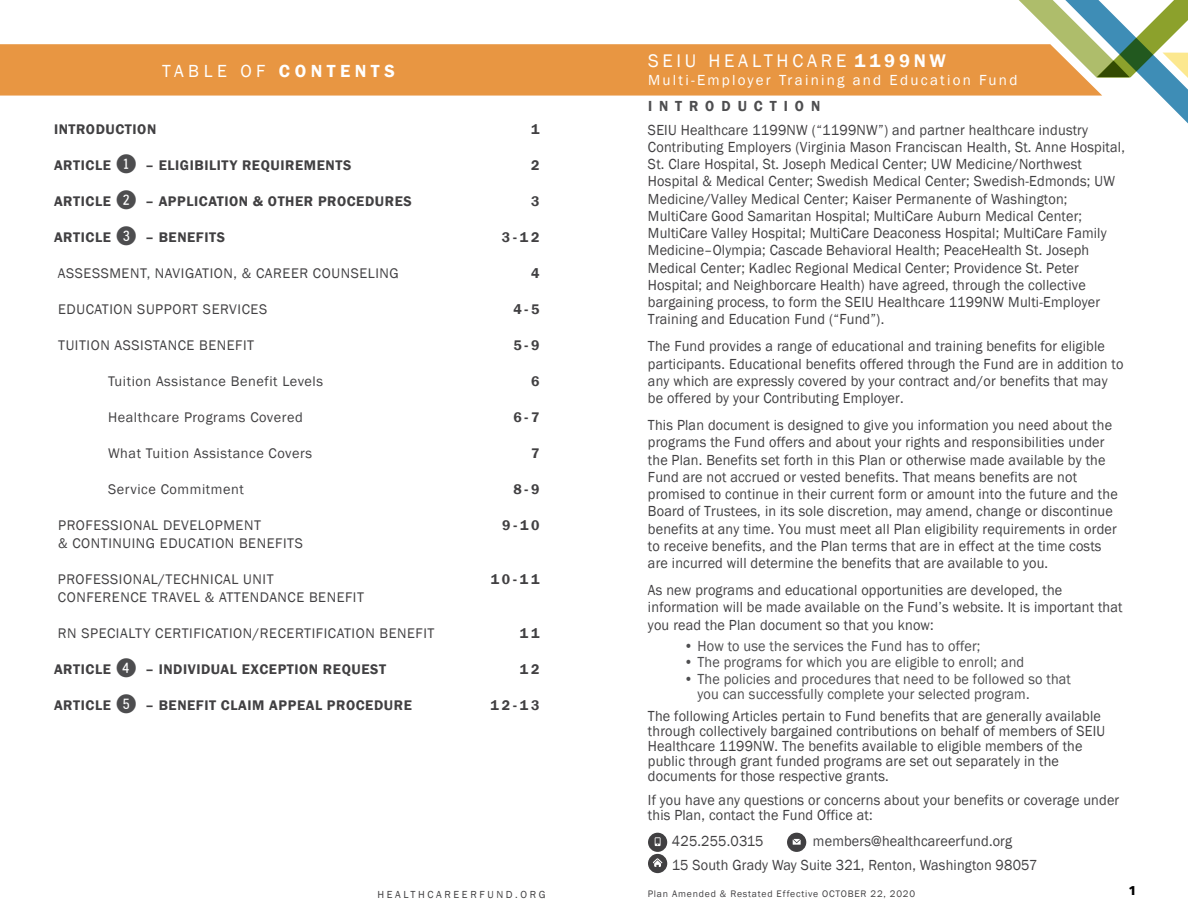
<style>
.page{position:relative;width:1188px;height:918px;background:#fff}
.page>*{position:absolute;margin:0;border:0;box-sizing:border-box;transform-origin:0 0}
.t1{font:18.75px "Franklin Gothic";letter-spacing:.2em;color:#fff}
.t2{font:600 18px "Franklin Gothic";letter-spacing:.25em;color:#fff}
.t3{font:15px/17.2px "Franklin Gothic";letter-spacing:.01em;color:#414042;scale:.95 1}
.t4{font:15px/15px "Franklin Gothic";letter-spacing:.01em;color:#4d4d4f;scale:.95 1}
.t5{font:15px "Franklin Gothic";letter-spacing:.15em;color:#fff}
.t6{font:600 15px "Franklin Gothic";letter-spacing:.49em;color:#4d4d4f;scale:.95 1}
.t7{font:14.4px/18px "Franklin Gothic";letter-spacing:.04em;color:#414042}
.t8{font:600 14.4px "Franklin Gothic";letter-spacing:.04em;color:#414042}
.t9{font:900 12.75px "Frutiger";color:#000}
.t10{font:10.5px "Franklin Gothic";letter-spacing:.25em;color:#414042}
.t11{font:9.75px "Franklin Gothic";letter-spacing:.08em;color:#414042}
.s1{font-weight:400}
.s2{font-family:"Fyra Numeric Circle Closed";font-weight:400;font-size:25.5px;color:#4d4d4f}
.s3{font-weight:600}
</style>
<div class="page">
<div style="left:0;top:44px;width:958px;height:52px;background:#e89642"></div>
<svg style="left:958px;top:0;width:230px;height:124px"></svg>
<div style="left:648px;top:833px;width:19px;height:19px;background:#414042;border-radius:50%"></div>
<svg style="left:655px;top:837px;width:6px;height:9px"></svg>
<div style="left:787px;top:833px;width:19px;height:19px;background:#414042;border-radius:50%"></div>
<svg style="left:793px;top:839px;width:8px;height:6px"></svg>
<div style="left:648px;top:854px;width:19px;height:19px;background:#414042;border-radius:50%"></div>
<svg style="left:653px;top:858px;width:10px;height:9px"></svg>
<p class="t2" style="left:162px;top:60px;width:234px"><span class="s1">TABLE OF</span> CONTENTS</p>
<p class="t8" style="left:54px;top:121px;width:104px">INTRODUCTION</p>
<p class="t8" style="left:54px;top:157px;width:299px">ARTICLE <span class="s2">1</span> – ELIGIBILITY REQUIREMENTS</p>
<p class="t8" style="left:54px;top:193px;width:359px">ARTICLE <span class="s2">2</span> – APPLICATION &amp; OTHER PROCEDURES</p>
<p class="t8" style="left:54px;top:229px;width:173px">ARTICLE <span class="s2">3</span> – BENEFITS</p>
<p class="t7" style="left:58px;top:265px;width:342px">ASSESSMENT, NAVIGATION, &amp; CAREER COUNSELING</p>
<p class="t7" style="left:58px;top:301px;width:211px">EDUCATION SUPPORT SERVICES</p>
<p class="t7" style="left:58px;top:337px;width:198px">TUITION ASSISTANCE BENEFIT</p>
<p class="t7" style="left:108px;top:373px;width:217px">Tuition Assistance Benefit Levels</p>
<p class="t7" style="left:108px;top:409px;width:196px">Healthcare Programs Covered</p>
<p class="t7" style="left:108px;top:445px;width:206px">What Tuition Assistance Covers</p>
<p class="t7" style="left:108px;top:481px;width:137px">Service Commitment</p>
<p class="t7" style="left:58px;top:517px;width:246px">PROFESSIONAL DEVELOPMENT<br>&amp; CONTINUING EDUCATION BENEFITS</p>
<p class="t7" style="left:58px;top:571px;width:308px">PROFESSIONAL/TECHNICAL UNIT<br>CONFERENCE TRAVEL &amp; ATTENDANCE BENEFIT</p>
<p class="t7" style="left:58px;top:625px;width:378px">RN SPECIALTY CERTIFICATION/RECERTIFICATION BENEFIT</p>
<p class="t8" style="left:54px;top:661px;width:334px">ARTICLE <span class="s2">4</span> – INDIVIDUAL EXCEPTION REQUEST</p>
<p class="t8" style="left:54px;top:697px;width:359px">ARTICLE <span class="s2">5</span> – BENEFIT CLAIM APPEAL PROCEDURE</p>
<p class="t8" style="left:531px;top:121px;width:10px">1</p>
<p class="t8" style="left:531px;top:157px;width:10px">2</p>
<p class="t8" style="left:531px;top:193px;width:10px">3</p>
<p class="t8" style="left:502px;top:229px;width:39px">3-12</p>
<p class="t8" style="left:531px;top:265px;width:10px">4</p>
<p class="t8" style="left:513px;top:301px;width:28px">4-5</p>
<p class="t8" style="left:513px;top:337px;width:28px">5-9</p>
<p class="t8" style="left:531px;top:373px;width:10px">6</p>
<p class="t8" style="left:513px;top:409px;width:28px">6-7</p>
<p class="t8" style="left:531px;top:445px;width:10px">7</p>
<p class="t8" style="left:513px;top:481px;width:28px">8-9</p>
<p class="t8" style="left:502px;top:517px;width:39px">9-10</p>
<p class="t8" style="left:491px;top:571px;width:50px">10-11</p>
<p class="t8" style="left:520px;top:625px;width:21px">11</p>
<p class="t8" style="left:520px;top:661px;width:21px">12</p>
<p class="t8" style="left:490px;top:697px;width:51px">12-13</p>
<p class="t1" style="left:648px;top:49px;width:299px">SEIU HEALTHCARE <span class="s3">1199NW</span></p>
<p class="t5" style="left:648px;top:70px;width:371px">Multi-Employer Training and Education Fund</p>
<p class="t6" style="left:648px;top:96px;width:183px">INTRODUCTION</p>
<p class="t3" style="left:648px;top:121px;width:504px">SEIU Healthcare 1199NW (“1199NW”) and partner healthcare industry Contributing Employers (Virginia Mason Franciscan Health, St. Anne Hospital, St. Clare Hospital, St. Joseph Medical Center; UW Medicine/Northwest Hospital &amp; Medical Center; Swedish Medical Center; Swedish-Edmonds; UW Medicine/Valley Medical Center; Kaiser Permanente of Washington; MultiCare Good Samaritan Hospital; MultiCare Auburn Medical Center; MultiCare Valley Hospital; MultiCare Deaconess Hospital; MultiCare Family Medicine–Olympia; Cascade Behavioral Health; PeaceHealth St. Joseph Medical Center; Kadlec Regional Medical Center; Providence St. Peter Hospital; and Neighborcare Health) have agreed, through the collective bargaining process, to form the SEIU Healthcare 1199NW Multi-Employer Training and Education Fund (“Fund”).</p>
<p class="t3" style="left:648px;top:338px;width:502px">The Fund provides a range of educational and training benefits for eligible participants. Educational benefits offered through the Fund are in addition to any which are expressly covered by your contract and/or benefits that may be offered by your Contributing Employer.</p>
<p class="t3" style="left:648px;top:417px;width:496px">This Plan document is designed to give you information you need about the programs the Fund offers and about your rights and responsibilities under the Plan. Benefits set forth in this Plan or otherwise made available by the Fund are not accrued or vested benefits. That means benefits are not promised to continue in their current form or amount into the future and the Board of Trustees, in its sole discretion, may amend, change or discontinue benefits at any time. You must meet all Plan eligibility requirements in order to receive benefits, and the Plan terms that are in effect at the time costs are incurred will determine the benefits that are available to you.</p>
<p class="t3" style="left:648px;top:582px;width:501px">As new programs and educational opportunities are developed, the information will be made available on the Fund’s website. It is important that you read the Plan document so that you know:</p>
<p class="t4" style="left:684px;top:638px;width:314px">• How to use the services the Fund has to offer;</p>
<p class="t4" style="left:684px;top:655px;width:360px">• The programs for which you are eligible to enroll; and</p>
<p class="t4" style="left:697px;top:672px;width:395px;text-indent:-13px">• The policies and procedures that need to be followed so that you can successfully complete your selected program.</p>
<p class="t3" style="left:648px;top:708px;width:483px;line-height:15px">The following Articles pertain to Fund benefits that are generally available through collectively bargained contributions on behalf of members of SEIU Healthcare 1199NW. The benefits available to eligible members of the public through grant funded programs are set out separately in the documents for those respective grants.</p>
<p class="t3" style="left:648px;top:793px;width:498px;line-height:15px">If you have any questions or concerns about your benefits or coverage under this Plan, contact the Fund Office at:</p>
<p class="t3" style="left:672px;top:833px;width:98px">425.255.0315</p>
<p class="t3" style="left:672px;top:829px;width:386px;line-height:24px;text-indent:141px">members@healthcareerfund.org<br>15 South Grady Way Suite 321, Renton, Washington 98057</p>
<p class="t10" style="left:377px;top:887px;width:170px">HEALTHCAREERFUND.ORG</p>
<p class="t11" style="left:648px;top:887px;width:269px">Plan Amended &amp; Restated Effective OCTOBER 22, 2020</p>
<p class="t9" style="left:1129px;top:883px;width:9px">1</p>
</div>
